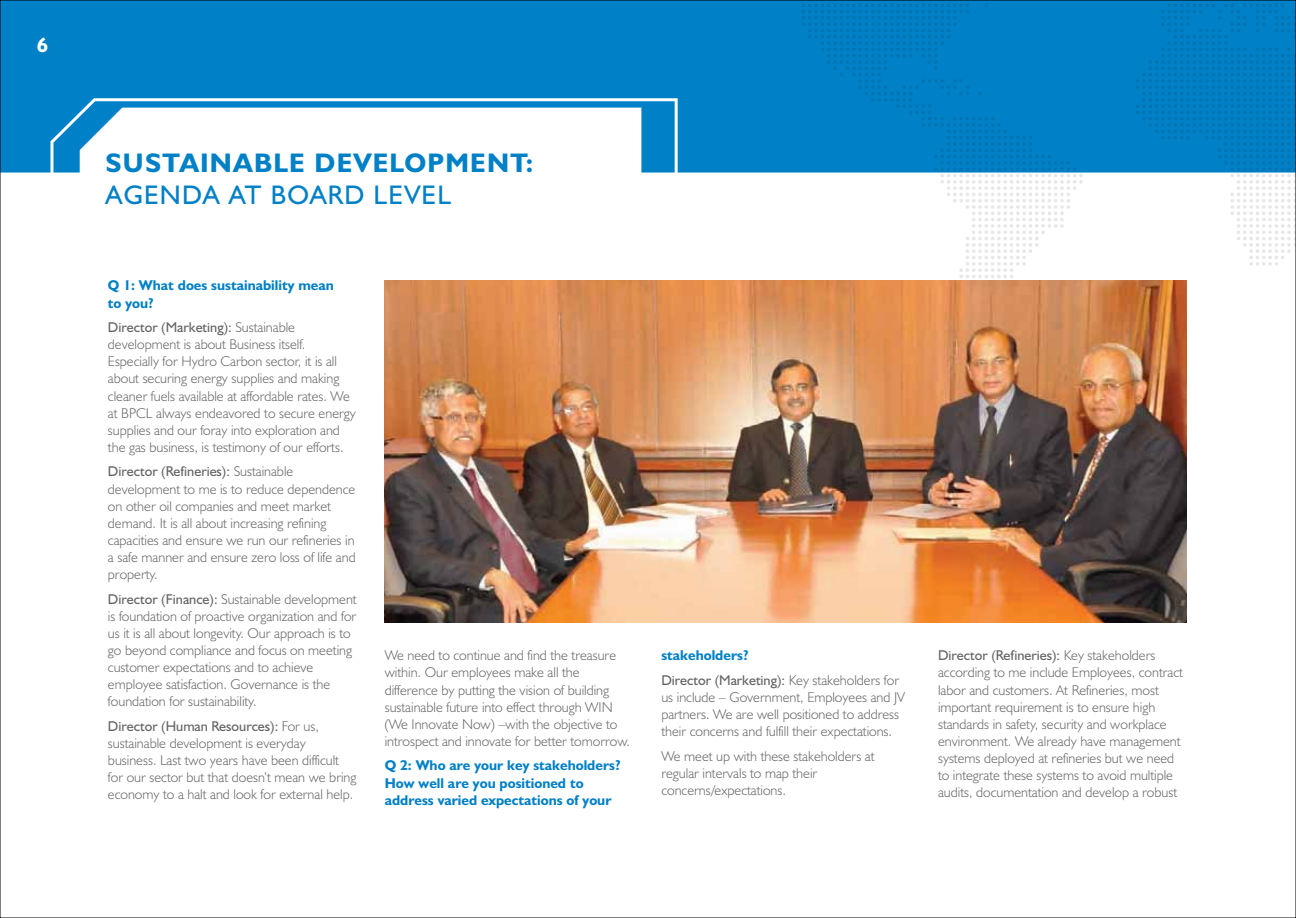
<style>
.page{position:relative;width:1296px;height:918px;background:#fff}
.page>*{position:absolute;margin:0;border:0;box-sizing:border-box;transform-origin:0 0}
.t1{font:700 27px/32.4px "Humanist 521 BT";letter-spacing:.045em;color:#0080c6}
.t2{font:700 21px "Humanist 521 BT";color:#fff}
.t3{font:300 14.25px/17.1px "Humanist 521 BT";color:#636466}
.t4{font:700 14.25px/17.1px "Humanist 521 BT";color:#0080c6}
.t5{font:14.25px/24.6px "Humanist 521 BT";color:#636466}
.s1{font-weight:400}
.s2{font-weight:700;color:#0080c6}
.s3{font-weight:300}
</style>
<div class="page">
<svg style="left:2px;top:2px;width:800px;height:171px;fill:#0080c6"></svg>
<svg style="left:802px;top:2px;width:492px;height:346px"></svg>
<img style="left:385px;top:280px;width:801px;height:343px">
<p class="t2" style="left:37px;top:37px;width:13px">6</p>
<p class="t1" style="left:106px;top:149px;width:429px">SUSTAINABLE DEVELOPMENT:<br><span class="s1">AGENDA AT BOARD LEVEL</span></p>
<p class="t4" style="left:108px;top:278px;width:227px">Q 1: What does sustainability mean to you?</p>
<p class="t3" style="left:108px;top:320px;width:249px"><span class="s1">Director (Marketing):</span> Sustainable development is about Business itself.<br>Especially for Hydro Carbon sector, it is all about securing energy supplies and making cleaner fuels available at affordable rates. We at BPCL always endeavored to secure energy supplies and our foray into exploration and the gas business, is testimony of our efforts.</p>
<p class="t3" style="left:108px;top:464px;width:249px"><span class="s1">Director (Refineries):</span> Sustainable development to me is to reduce dependence on other oil companies and meet market demand. It is all about increasing refining capacities and ensure we run our refineries in a safe manner and ensure zero loss of life and property.</p>
<p class="t3" style="left:108px;top:592px;width:250px"><span class="s1">Director (Finance):</span> Sustainable development is foundation of proactive organization and for us it is all about longevity. Our approach is to go beyond compliance and focus on meeting customer expectations and to achieve employee satisfaction. Governance is the foundation for sustainability.</p>
<p class="t3" style="left:108px;top:719px;width:250px"><span class="s1">Director (Human Resources):</span> For us, sustainable development is everyday business. Last two years have been difficult for our sector but that doesn’t mean we bring economy to a halt and look for external help.</p>
<p class="t3" style="left:385px;top:648px;width:247px">We need to continue and find the treasure within. Our employees make all the difference by putting the vision of building sustainable future into effect through WIN (We Innovate Now) –with the objective to introspect and innovate for better tomorrow.</p>
<p class="t4" style="left:385px;top:758px;width:237px">Q 2: Who are your key stakeholders?<br>How well are you positioned to address varied expectations of your</p>
<p class="t5" style="left:661px;top:645px;width:239px"><span class="s2">stakeholders?<br></span>Director (Marketing): <span class="s3">Key stakeholders for</span></p>
<p class="t3" style="left:661px;top:690px;width:245px">us include – Government, Employees and JV partners. We are well positioned to address their concerns and fulfill their expectations.</p>
<p class="t3" style="left:661px;top:749px;width:215px">We meet up with these stakeholders at regular intervals to map their concerns/expectations.</p>
<p class="t3" style="left:938px;top:648px;width:246px"><span class="s1">Director (Refineries):</span> Key stakeholders according to me include Employees, contract labor and customers. At Refineries, most important requirement is to ensure high standards in safety, security and workplace environment. We already have management systems deployed at refineries but we need to integrate these systems to avoid multiple audits, documentation and develop a robust</p>
</div>
